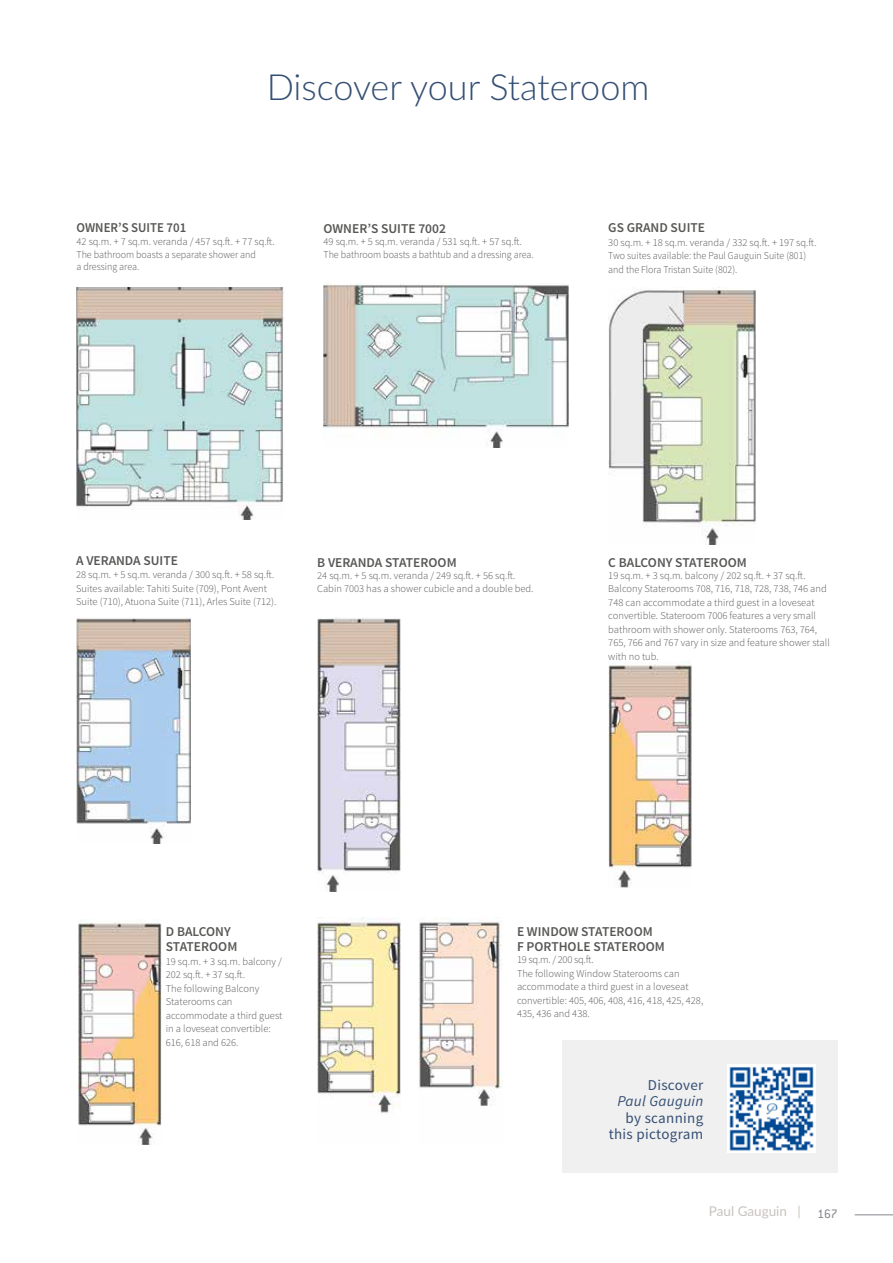
<style>
.page{position:relative;width:893px;height:1263px;background:#fff}
.page>*{position:absolute;margin:0;border:0;box-sizing:border-box;transform-origin:0 0}
.t1{font:300 36px "Lato";color:#354f74}
.t2{font:15px/16.5px "Source Sans Pro";letter-spacing:.02em;color:#354f74;text-align:right}
.t3{font:italic 15px "Source Sans Pro";letter-spacing:.02em;color:#354f74}
.t4{font:600 13.5px/15px "Source Sans Pro";color:#575756}
.t5{font:13.5px "Lato";color:#c9c3be}
.t6{font:600 13.5px "Source Sans Pro";color:#575756;scale:.95 1}
.t7{font:300 10.5px/13.5px "Source Sans Pro";color:#575756}
.s1{font-family:"Conduit ITC Std";color:#86888c}
</style>
<div class="page">
<div style="left:562px;top:1040px;width:276px;height:132px;background:#f0f0f0"></div>
<hr style="left:855px;top:1214px;width:38px;height:1px;background:#86888c">
<img style="left:76px;top:288px;width:208px;height:231px">
<img style="left:608px;top:288px;width:148px;height:256px">
<img style="left:317px;top:618px;width:84px;height:273px">
<img style="left:608px;top:661px;width:84px;height:226px">
<img style="left:78px;top:919px;width:84px;height:226px">
<img style="left:317px;top:917px;width:84px;height:196px">
<img style="left:418px;top:917px;width:84px;height:189px">
<img style="left:76px;top:618px;width:115px;height:225px">
<img style="left:324px;top:283px;width:244px;height:165px">
<img style="left:727px;top:1065px;width:88px;height:87px">
<h1 class="t1" style="left:266px;top:62px;width:385px">Discover your Stateroom</h1>
<p class="t6" style="left:77px;top:219px;width:117px">OWNER’S SUITE 701</p>
<p class="t7" style="left:77px;top:235px;width:200px;line-height:12.6px">42 sq.m. + 7 sq.m. veranda / 457 sq.ft. + 77 sq.ft.<br>The bathroom boasts a separate shower and<br>a dressing area.</p>
<p class="t4" style="left:324px;top:221px;width:124px">OWNER’S SUITE 7002</p>
<p class="t7" style="left:324px;top:235px;width:212px;line-height:12.6px">49 sq.m. + 5 sq.m. veranda / 531 sq.ft. + 57 sq.ft.<br>The bathroom boasts a bathtub and a dressing area.</p>
<p class="t4" style="left:608px;top:221px;width:98px">GS GRAND SUITE</p>
<p class="t7" style="left:608px;top:236px;width:210px">30 sq.m. + 18 sq.m. veranda / 332 sq.ft. + 197 sq.ft.<br>Two suites available: the Paul Gauguin Suite (801) and the Flora Tristan Suite (802).</p>
<p class="t4" style="left:76px;top:553px;width:103px">A VERANDA SUITE</p>
<p class="t7" style="left:76px;top:568px;width:202px">28 sq.m. + 5 sq.m. veranda / 300 sq.ft. + 58 sq.ft.<br>Suites available: Tahiti Suite (709), Pont Avent<br>Suite (710), Atuona Suite (711), Arles Suite (712).</p>
<p class="t4" style="left:317px;top:555px;width:141px">B VERANDA STATEROOM</p>
<p class="t7" style="left:317px;top:568px;width:218px">24 sq.m. + 5 sq.m. veranda / 249 sq.ft. + 56 sq.ft.<br>Cabin 7003 has a shower cubicle and a double bed.</p>
<p class="t4" style="left:608px;top:555px;width:140px">C BALCONY STATEROOM</p>
<p class="t7" style="left:608px;top:568px;width:223px">19 sq.m. + 3 sq.m. balcony / 202 sq.ft. + 37 sq.ft.<br>Balcony Staterooms 708, 716, 718, 728, 738, 746 and 748 can accommodate a third guest in a loveseat convertible. Stateroom 7006 features a very small bathroom with shower only. Staterooms 763, 764, 765, 766 and 767 vary in size and feature shower stall with no tub.</p>
<p class="t4" style="left:166px;top:924px;width:73px">D BALCONY<br>STATEROOM</p>
<p class="t7" style="left:166px;top:954px;width:118px">19 sq.m. + 3 sq.m. balcony /<br>202 sq.ft. + 37 sq.ft.<br>The following Balcony<br>Staterooms can accommodate a third guest in a loveseat convertible:<br>616, 618 and 626.</p>
<p class="t4" style="left:517px;top:924px;width:149px">E WINDOW STATEROOM<br>F PORTHOLE STATEROOM</p>
<p class="t7" style="left:517px;top:953px;width:188px">19 sq.m. / 200 sq.ft.<br>The following Window Staterooms can accommodate a third guest in a loveseat convertible: 405, 406, 408, 416, 418, 425, 428,<br>435, 436 and 438.</p>
<h2 class="t2" style="left:648px;top:1077px;width:57px">Discover</h2>
<h2 class="t3" style="left:617px;top:1092px;width:87px">Paul Gauguin</h2>
<h2 class="t2" style="left:609px;top:1110px;width:96px">by scanning this pictogram</h2>
<p class="t5" style="left:709px;top:1202px;width:130px">Paul Gauguin | <span class="s1">167</span></p>
</div>
